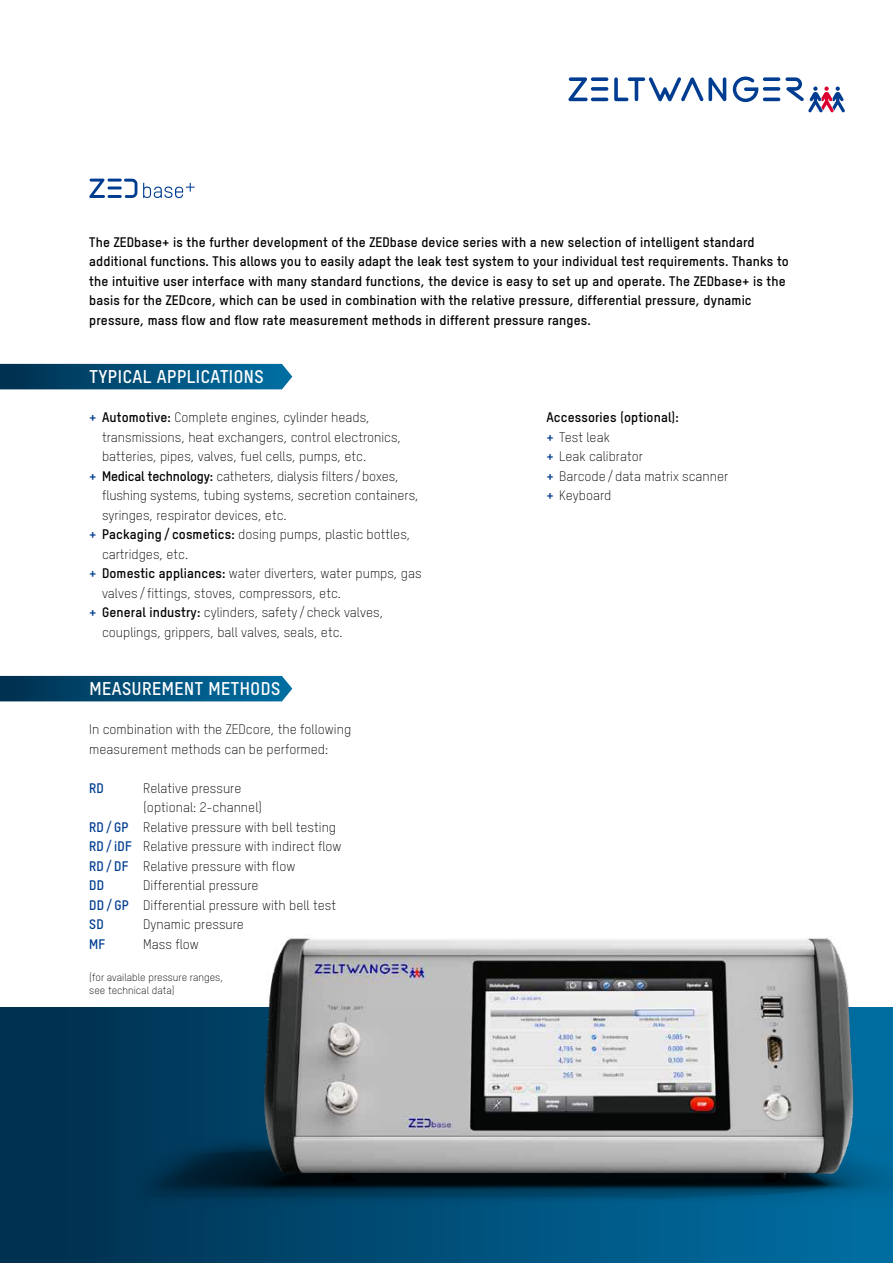
<style>
.page{position:relative;width:893px;height:1263px;background:#fff}
.page>*{position:absolute;margin:0;border:0;box-sizing:border-box;transform-origin:0 0}
.t1{font:18px "T Star Pro Bold";letter-spacing:.03em;color:#fff}
.t2{font:13.5px/19.5px "T Star Pro Light";color:#000}
.t3{font:13.5px/19.5px "T Star Pro Bold";letter-spacing:.01em;color:#000}
.t4{font:13.5px "T Star Pro Bold";letter-spacing:.01em;color:#003d90}
.t5{font:10.5px/12.8px "T Star Pro Light";color:#000}
.s1{font-family:"T Star Pro Bold";color:#003d90}
.s2{font-family:"T Star Pro Bold"}
</style>
<div class="page">
<svg style="left:591px;top:77px;width:17px;height:4px"></svg>
<svg style="left:568px;top:77px;width:20px;height:24px"></svg>
<hr style="left:591px;top:98px;width:17px;height:3px;background:#003d90;border-radius:2px">
<svg style="left:591px;top:87px;width:17px;height:4px"></svg>
<svg style="left:763px;top:77px;width:17px;height:4px"></svg>
<hr style="left:763px;top:98px;width:17px;height:3px;background:#003d90;border-radius:2px">
<svg style="left:763px;top:87px;width:17px;height:4px"></svg>
<svg style="left:614px;top:77px;width:112px;height:24px"></svg>
<svg style="left:733px;top:77px;width:25px;height:25px"></svg>
<svg style="left:785px;top:77px;width:60px;height:35px"></svg>
<div style="left:0;top:1008px;width:893px;height:255px;background:#003150"></div>
<svg style="left:0;top:364px;width:292px;height:25px;background:#04527b"></svg>
<svg style="left:0;top:676px;width:292px;height:25px;background:#04527b"></svg>
<img style="left:101px;top:936px;width:792px;height:327px">
<svg style="left:143px;top:183px;width:52px;height:15px"></svg>
<hr style="left:108px;top:195px;width:14px;height:3px;background:#003d90">
<hr style="left:108px;top:186px;width:14px;height:3px;background:#003d90">
<hr style="left:108px;top:179px;width:14px;height:3px;background:#003d90">
<svg style="left:124px;top:179px;width:13px;height:19px"></svg>
<svg style="left:89px;top:179px;width:16px;height:19px"></svg>
<p class="t3" style="left:89px;top:231px;width:701px">The ZEDbase+ is the further development of the ZEDbase device series with a new selection of intelligent standard additional functions. This allows you to easily adapt the leak test system to your individual test requirements. Thanks to the intuitive user interface with many standard functions, the device is easy to set up and operate. The ZEDbase+ is the basis for the ZEDcore, which can be used in combination with the relative pressure, differential pressure, dynamic pressure, mass flow and flow rate measurement methods in different pressure ranges.</p>
<h1 class="t1" style="left:89px;top:364px;width:176px">TYPICAL APPLICATIONS</h1>
<p class="t2" style="left:89px;top:407px;width:282px"><span class="s1">+</span> <span class="s2">Automotive:</span> Complete engines, cylinder heads,</p>
<p class="t2" style="left:102px;top:426px;width:301px">transmissions, heat exchangers, control electronics,</p>
<p class="t2" style="left:102px;top:446px;width:266px">batteries, pipes, valves, fuel cells, pumps, etc.</p>
<p class="t2" style="left:89px;top:465px;width:311px"><span class="s1">+</span> <span class="s2">Medical technology:</span> catheters, dialysis filters/boxes,</p>
<p class="t2" style="left:102px;top:485px;width:318px">flushing systems, tubing systems, secretion containers,</p>
<p class="t2" style="left:102px;top:504px;width:186px">syringes, respirator devices, etc.</p>
<p class="t2" style="left:89px;top:524px;width:323px"><span class="s1">+</span> <span class="s2">Packaging / cosmetics:</span> dosing pumps, plastic bottles,</p>
<p class="t2" style="left:102px;top:543px;width:88px">cartridges, etc.</p>
<p class="t2" style="left:89px;top:563px;width:334px"><span class="s1">+</span> <span class="s2">Domestic appliances:</span> water diverters, water pumps, gas</p>
<p class="t2" style="left:102px;top:582px;width:240px">valves /fittings, stoves, compressors, etc.</p>
<p class="t2" style="left:89px;top:602px;width:295px"><span class="s1">+</span> <span class="s2">General industry:</span> cylinders, safety /check valves,</p>
<p class="t2" style="left:102px;top:621px;width:242px">couplings, grippers, ball valves, seals, etc.</p>
<h1 class="t1" style="left:89px;top:676px;width:192px">MEASUREMENT METHODS</h1>
<p class="t2" style="left:89px;top:719px;width:263px">In combination with the ZEDcore, the following measurement methods can be performed:</p>
<p class="t4" style="left:89px;top:778px;width:16px">RD</p>
<p class="t2" style="left:143px;top:777px;width:100px">Relative pressure</p>
<p class="t2" style="left:143px;top:797px;width:120px">(optional: 2-channel)</p>
<p class="t2" style="left:89px;top:816px;width:248px"><span class="s1">RD / GP</span> Relative pressure with bell testing</p>
<p class="t2" style="left:89px;top:836px;width:254px"><span class="s1">RD / iDF</span> Relative pressure with indirect flow</p>
<p class="t2" style="left:89px;top:855px;width:208px"><span class="s1">RD / DF</span> Relative pressure with flow</p>
<p class="t4" style="left:89px;top:876px;width:16px">DD</p>
<p class="t2" style="left:89px;top:875px;width:248px;text-indent:54px">Differential pressure<br><span class="s1">DD / GP</span> Differential pressure with bell test</p>
<p class="t4" style="left:89px;top:914px;width:16px">SD</p>
<p class="t2" style="left:143px;top:914px;width:102px">Dynamic pressure</p>
<p class="t4" style="left:89px;top:934px;width:17px">MF</p>
<p class="t2" style="left:143px;top:933px;width:57px">Mass flow</p>
<p class="t5" style="left:89px;top:970px;width:135px">(for available pressure ranges, see technical data)</p>
<p class="t3" style="left:546px;top:407px;width:134px">Accessories (optional):</p>
<p class="t2" style="left:546px;top:426px;width:183px"><span class="s1">+</span> Test leak<br><span class="s1">+</span> Leak calibrator<br><span class="s1">+</span> Barcode/data matrix scanner <span class="s1">+</span> Keyboard</p>
</div>
